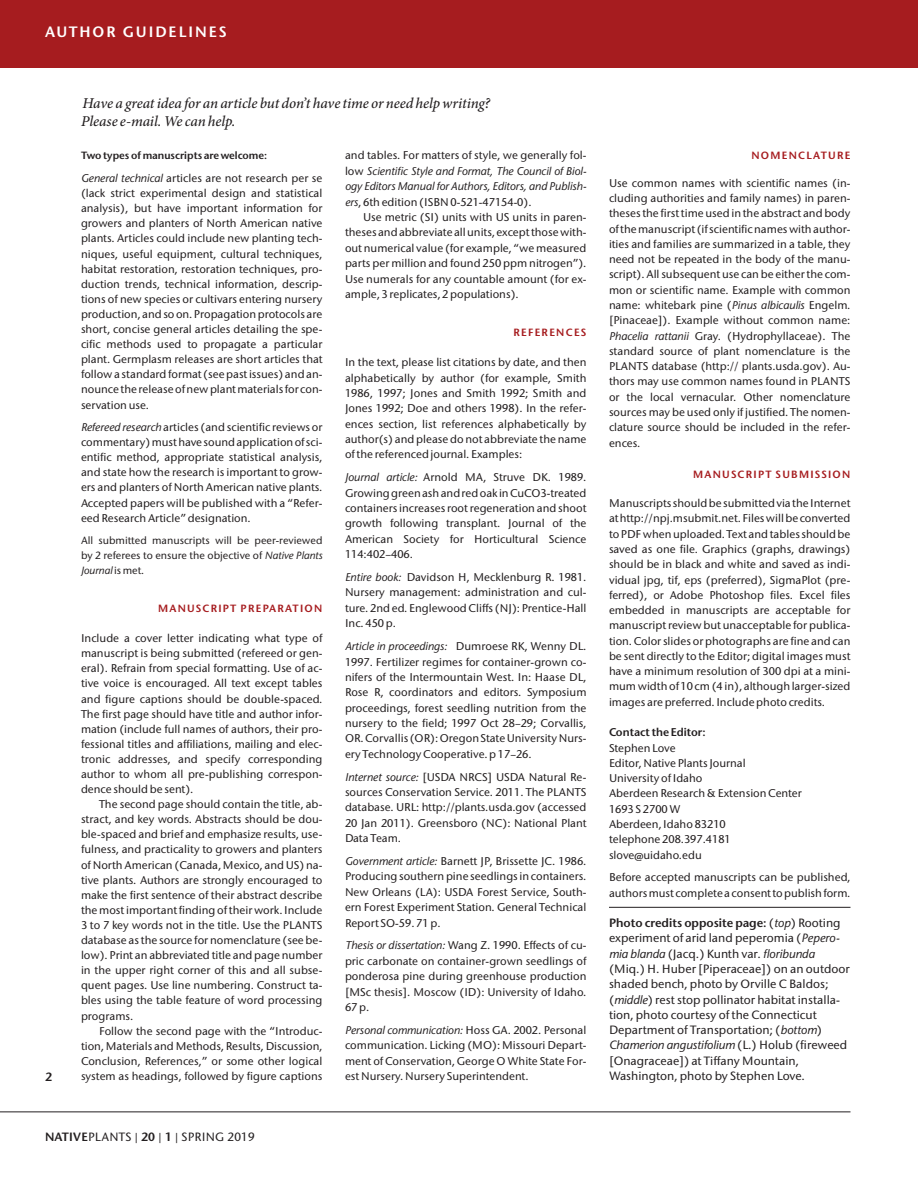
<style>
.page{position:relative;width:918px;height:1188px;background:#fff}
.page>*{position:absolute;margin:0;border:0;box-sizing:border-box;transform-origin:0 0}
.t1{font:italic 500 15px/18.1px "Minion Pro";letter-spacing:-.005em;color:#231f20}
.t2{font:600 15px "Stone Sans ITC";letter-spacing:.13em;color:#fff}
.t3{font:500 12px/15.3px "Stone Sans ITC";color:#231f20}
.t4{font:500 12px "Stone Sans ITC";letter-spacing:.02em;color:#231f20}
.t5{font:600 12px "Stone Sans ITC";color:#231f20}
.t6{font:500 11.25px/15.1px "Stone Sans ITC";color:#231f20;text-align:justify}
.t7{font:italic 500 11.25px/15.5px "Stone Sans ITC";color:#231f20;text-align:justify}
.t8{font:600 11.25px "Stone Sans ITC";color:#231f20}
.t9{font:500 10.5px/15.1px "Stone Sans ITC";color:#231f20;text-align:justify}
.t10{font:600 10.5px "Stone Sans ITC";letter-spacing:.12em;color:#a61c1f}
.t11{font:600 10.5px "Stone Sans ITC";color:#231f20}
.s1{font-style:italic}
.s2{font-style:normal}
.s3{font-weight:600}
</style>
<div class="page">
<hr style="left:0;top:1112px;width:850px;height:1px;background:#231f20">
<hr style="left:609px;top:907px;width:241px;height:1px;background:#231f20">
<div style="left:0;top:0;width:918px;height:68px;background:#a61c1f"></div>
<h1 class="t2" style="left:45px;top:22px;width:183px">AUTHOR GUIDELINES</h1>
<p class="t5" style="left:45px;top:1069px;width:8px">2</p>
<h1 class="t1" style="left:81px;top:94px;width:411px">Have a great idea for an article but don’t have time or need help writing?<br>Please e-mail. We can help.</h1>
<p class="t11" style="left:81px;top:149px;width:188px">Two types of manuscripts are welcome:</p>
<p class="t6" style="left:81px;top:171px;width:243px"><span class="s1">General technical</span> articles are not research per se (lack strict experimental design and statistical analysis), but have important information for growers and planters of North American native plants. Articles could include new planting tech&shy;niques, useful equipment, cultural techniques, habitat restoration, restoration techniques, pro&shy;duction trends, technical information, descrip&shy;tions of new species or cultivars entering nursery production, and so on. Propagation protocols are short, concise general articles detailing the spe&shy;cific methods used to propagate a particular plant. Germplasm releases are short articles that follow a standard format (see past issues) and an&shy;nounce the release of new plant materials for con&shy;servation use.</p>
<p class="t6" style="left:81px;top:420px;width:243px"><span class="s1">Refereed research</span> articles (and scientific reviews or commentary) must have sound application of sci&shy;entific method, appropriate statistical analysis, and state how the research is important to grow&shy;ers and planters of North American native plants.<br>Accepted papers will be published with a “Refer&shy;eed Research Article” designation.</p>
<p class="t9" style="left:81px;top:533px;width:243px">All submitted manuscripts will be peer-reviewed by 2 referees to ensure the objective of <span class="s1">Native Plants Journal</span> is met.</p>
<p class="t10" style="left:158px;top:602px;width:166px">MANUSCRIPT PREPARATION</p>
<p class="t6" style="left:81px;top:631px;width:243px">Include a cover letter indicating what type of manuscript is being submitted (refereed or gen&shy;eral). Refrain from special formatting. Use of ac&shy;tive voice is encouraged. All text except tables and figure captions should be double-spaced.<br>The first page should have title and author infor&shy;mation (include full names of authors, their pro&shy;fessional titles and affiliations, mailing and elec&shy;tronic addresses, and specify corresponding author to whom all pre-publishing correspon&shy;dence should be sent).</p>
<p class="t6" style="left:81px;top:797px;width:243px;text-indent:18px">The second page should contain the title, ab&shy;stract, and key words. Abstracts should be dou&shy;ble-spaced and brief and emphasize results, use&shy;fulness, and practicality to growers and planters of North American (Canada, Mexico, and US) na&shy;tive plants. Authors are strongly encouraged to make the first sentence of their abstract describe the most important finding of their work. Include 3 to 7 key words not in the title. Use the PLANTS database as the source for nomenclature (see be&shy;low). Print an abbreviated title and page number in the upper right corner of this and all subse&shy;quent pages. Use line numbering. Construct ta&shy;bles using the table feature of word processing programs.</p>
<p class="t6" style="left:81px;top:1023px;width:243px;text-indent:18px">Follow the second page with the “Introduc&shy;tion, Materials and Methods, Results, Discussion, Conclusion, References,” or some other logical system as headings, followed by figure captions</p>
<p class="t7" style="left:345px;top:148px;width:243px"><span class="s2">and tables. For matters of style, we generally fol&shy;low</span> Scientific Style and Format, The Council of Biol&shy;ogy Editors Manual for Authors, Editors, and Publish&shy;ers<span class="s2">, 6th edition (ISBN 0-521-47154-0).</span></p>
<p class="t6" style="left:345px;top:209px;width:243px;text-indent:18px">Use metric (SI) units with US units in paren&shy;theses and abbreviate all units, except those with&shy;out numerical value (for example, “we measured parts per million and found 250 ppm nitrogen”).<br>Use numerals for any countable amount (for ex&shy;ample, 3 replicates, 2 populations).</p>
<p class="t10" style="left:513px;top:325px;width:75px">REFERENCES</p>
<p class="t6" style="left:345px;top:355px;width:243px">In the text, please list citations by date, and then alphabetically by author (for example, Smith 1986, 1997; Jones and Smith 1992; Smith and Jones 1992; Doe and others 1998). In the refer&shy;ences section, list references alphabetically by author(s) and please do not abbreviate the name of the referenced journal. Examples:</p>
<p class="t6" style="left:345px;top:470px;width:243px"><span class="s1">Journal article:</span> Arnold MA, Struve DK. 1989.<br>Growing green ash and red oak in CuCO3-treated containers increases root regeneration and shoot growth following transplant. Journal of the American Society for Horticultural Science 114:402–406.</p>
<p class="t6" style="left:345px;top:570px;width:243px"><span class="s1">Entire book:</span> Davidson H, Mecklenburg R. 1981.<br>Nursery management: administration and cul&shy;ture. 2nd ed. Englewood Cliffs (NJ): Prentice-Hall Inc. 450 p.</p>
<p class="t6" style="left:345px;top:639px;width:243px"><span class="s1">Article in proceedings:</span> Dumroese RK, Wenny DL.<br>1997. Fertilizer regimes for container-grown co&shy;nifers of the Intermountain West. In: Haase DL, Rose R, coordinators and editors. Symposium proceedings, forest seedling nutrition from the nursery to the field; 1997 Oct 28–29; Corvallis, OR. Corvallis (OR): Oregon State University Nurs&shy;ery Technology Cooperative. p 17–26.</p>
<p class="t6" style="left:345px;top:769px;width:243px"><span class="s1">Internet source:</span> [USDA NRCS] USDA Natural Re&shy;sources Conservation Service. 2011. The PLANTS database. URL: http://plants.usda.gov (accessed 20 Jan 2011). Greensboro (NC): National Plant Data Team.</p>
<p class="t6" style="left:345px;top:854px;width:243px"><span class="s1">Government article:</span> Barnett JP, Brissette JC. 1986.<br>Producing southern pine seedlings in containers.<br>New Orleans (LA): USDA Forest Service, South&shy;ern Forest Experiment Station. General Technical Report SO-59. 71 p.</p>
<p class="t6" style="left:345px;top:938px;width:243px"><span class="s1">Thesis or dissertation:</span> Wang Z. 1990. Effects of cu&shy;pric carbonate on container-grown seedlings of ponderosa pine during greenhouse production [MSc thesis]. Moscow (ID): University of Idaho.<br>67 p.</p>
<p class="t6" style="left:345px;top:1022px;width:243px"><span class="s1">Personal communication:</span> Hoss GA. 2002. Personal communication. Licking (MO): Missouri Depart&shy;ment of Conservation, George O White State For&shy;est Nursery. Nursery Superintendent.</p>
<p class="t4" style="left:45px;top:1130px;width:211px"><span class="s3">NATIVE</span>PLANTS | <span class="s3">20</span> | <span class="s3">1</span> | SPRING 2019</p>
<p class="t10" style="left:751px;top:149px;width:101px">NOMENCLATURE</p>
<p class="t6" style="left:609px;top:175px;width:243px">Use common names with scientific names (in&shy;cluding authorities and family names) in paren&shy;theses the first time used in the abstract and body of the manuscript (if scientific names with author&shy;ities and families are summarized in a table, they need not be repeated in the body of the manu&shy;script). All subsequent use can be either the com&shy;mon or scientific name. Example with common name: whitebark pine (<span class="s1">Pinus albicaulis</span> Engelm. [Pinaceae]). Example without common name:<br><span class="s1">Phacelia rattanii</span> Gray. (Hydrophyllaceae). The standard source of plant nomenclature is the PLANTS database (http:// plants.usda.gov). Au&shy;thors may use common names found in PLANTS or the local vernacular. Other nomenclature sources may be used only if justified. The nomen&shy;clature source should be included in the refer&shy;ences.</p>
<p class="t10" style="left:693px;top:468px;width:159px">MANUSCRIPT SUBMISSION</p>
<p class="t6" style="left:609px;top:496px;width:243px">Manuscripts should be submitted via the Internet at http://npj.msubmit.net. Files will be converted to PDF when uploaded. Text and tables should be saved as one file. Graphics (graphs, drawings) should be in black and white and saved as indi&shy;vidual jpg, tif, eps (preferred), SigmaPlot (pre&shy;ferred), or Adobe Photoshop files. Excel files embedded in manuscripts are acceptable for manuscript review but unacceptable for publica&shy;tion. Color slides or photographs are fine and can be sent directly to the Editor; digital images must have a minimum resolution of 300 dpi at a mini&shy;mum width of 10 cm (4 in), although larger-sized images are preferred. Include photo credits.</p>
<p class="t8" style="left:609px;top:725px;width:98px">Contact the Editor:</p>
<p class="t6" style="left:609px;top:740px;width:194px;text-align:left">Stephen Love<br>Editor, Native Plants Journal<br>University of Idaho<br>Aberdeen Research &amp; Extension Center<br>1693 S 2700 W<br>Aberdeen, Idaho 83210<br>telephone 208.397.4181 slove@uidaho.edu</p>
<p class="t6" style="left:609px;top:870px;width:243px">Before accepted manuscripts can be published, authors must complete a consent to publish form.</p>
<p class="t3" style="left:609px;top:915px;width:242px"><span class="s3">Photo credits opposite page:</span> (<span class="s1">top</span>) Rooting experiment of arid land peperomia (<span class="s1">Pepero&shy;mia blanda</span> (Jacq.) Kunth var. <span class="s1">floribunda </span>(Miq.) H. Huber [Piperaceae]) on an outdoor shaded bench, photo by Orville C Baldos; (<span class="s1">middle</span>) rest stop pollinator habitat installa&shy;tion, photo courtesy of the Connecticut Department of Transportation; (<span class="s1">bottom</span>)<br><span class="s1">Chamerion angustifolium</span> (L.) Holub (fireweed [Onagraceae]) at Tiffany Mountain, Washington, photo by Stephen Love.</p>
</div>
